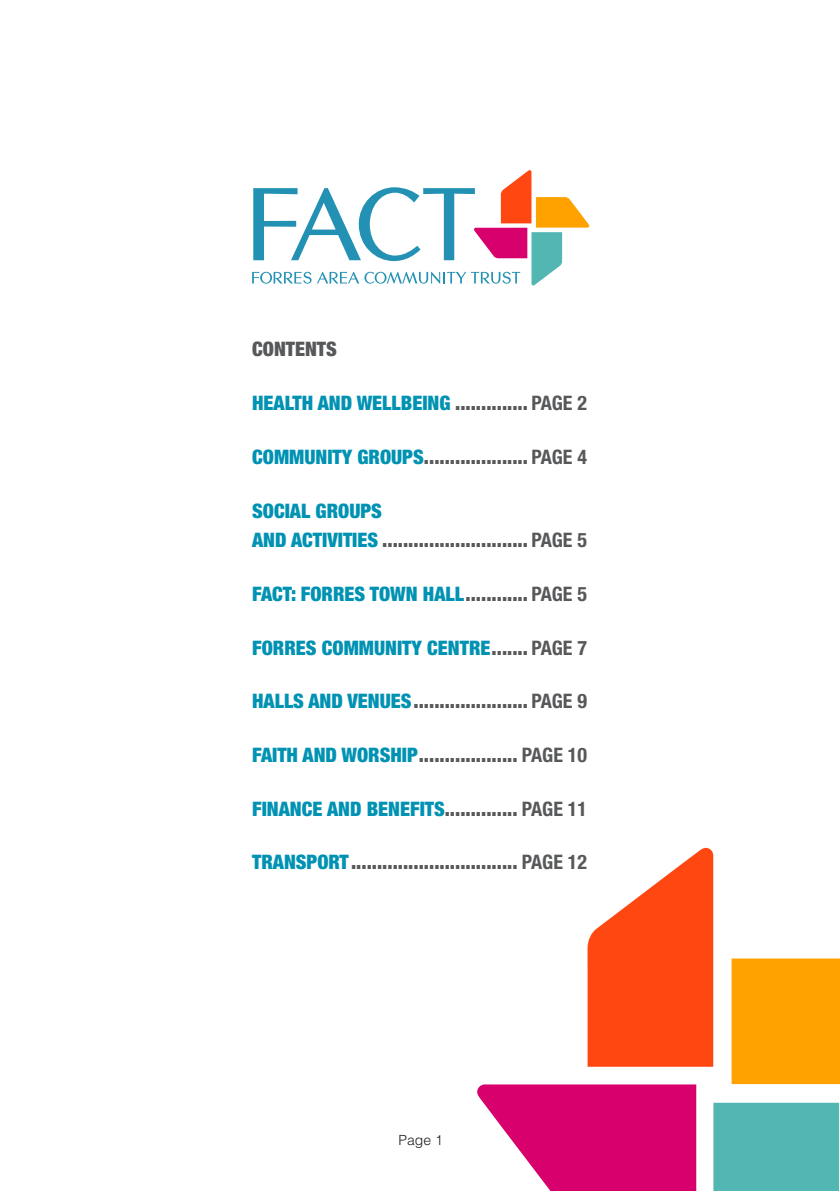
<style>
.page{position:relative;width:840px;height:1191px;background:#fff}
.page>*{position:absolute;margin:0;border:0;box-sizing:border-box;transform-origin:0 0}
.t1{font:900 condensed 20px "Helvetica Neue";color:#57585a}
.t2{font:900 condensed 20px "Helvetica Neue";color:#0092b3}
.t3{font:300 14px "Helvetica";color:#231f20}
.s1{color:#57585a}
.s2{font-weight:700;color:#57585a}
.s3{color:#0092b3}
.s4{font-weight:700}
</style>
<div class="page">
<svg style="left:252px;top:170px;width:337px;height:115px"></svg>
<div style="left:731px;top:958px;width:108px;height:126px;background:#ffa200"></div>
<svg style="left:587px;top:848px;width:125px;height:218px"></svg>
<svg style="left:477px;top:1084px;width:218px;height:107px;background:#dd2883"></svg>
<div style="left:713px;top:1102px;width:125px;height:89px;background:#52b6b3"></div>
<p class="t1" style="left:252px;top:337px;width:86px">CONTENTS</p>
<p class="t2" style="left:252px;top:391px;width:336px">HEALTH AND WELLBEING <span class="s1">..............</span> <span class="s2">PAGE 2</span></p>
<p class="t1" style="left:252px;top:444px;width:336px"><span class="s3">COMMUNITY GROUPS</span>.................... <span class="s4">PAGE 4</span></p>
<p class="t2" style="left:252px;top:498px;width:131px">SOCIAL GROUPS</p>
<p class="t1" style="left:252px;top:528px;width:336px"><span class="s3">AND ACTIVITIES</span> ............................ <span class="s4">PAGE 5</span></p>
<p class="t2" style="left:252px;top:581px;width:336px">FACT: FORRES TOWN HALL<span class="s1">............</span> <span class="s2">PAGE 5</span></p>
<p class="t2" style="left:252px;top:635px;width:336px">FORRES COMMUNITY CENTRE<span class="s1">.......</span> <span class="s2">PAGE 7</span></p>
<p class="t1" style="left:252px;top:689px;width:336px"><span class="s3">HALLS AND VENUES</span>...................... <span class="s4">PAGE 9</span></p>
<p class="t1" style="left:252px;top:742px;width:336px"><span class="s3">FAITH AND WORSHIP</span>................... <span class="s4">PAGE 10</span></p>
<p class="t2" style="left:252px;top:796px;width:336px">FINANCE AND BENEFITS<span class="s1">..............</span> <span class="s2">PAGE 11</span></p>
<p class="t1" style="left:252px;top:850px;width:336px"><span class="s3">TRANSPORT</span>................................ <span class="s4">PAGE 12</span></p>
<p class="t3" style="left:398px;top:1131px;width:46px">Page 1</p>
</div>
